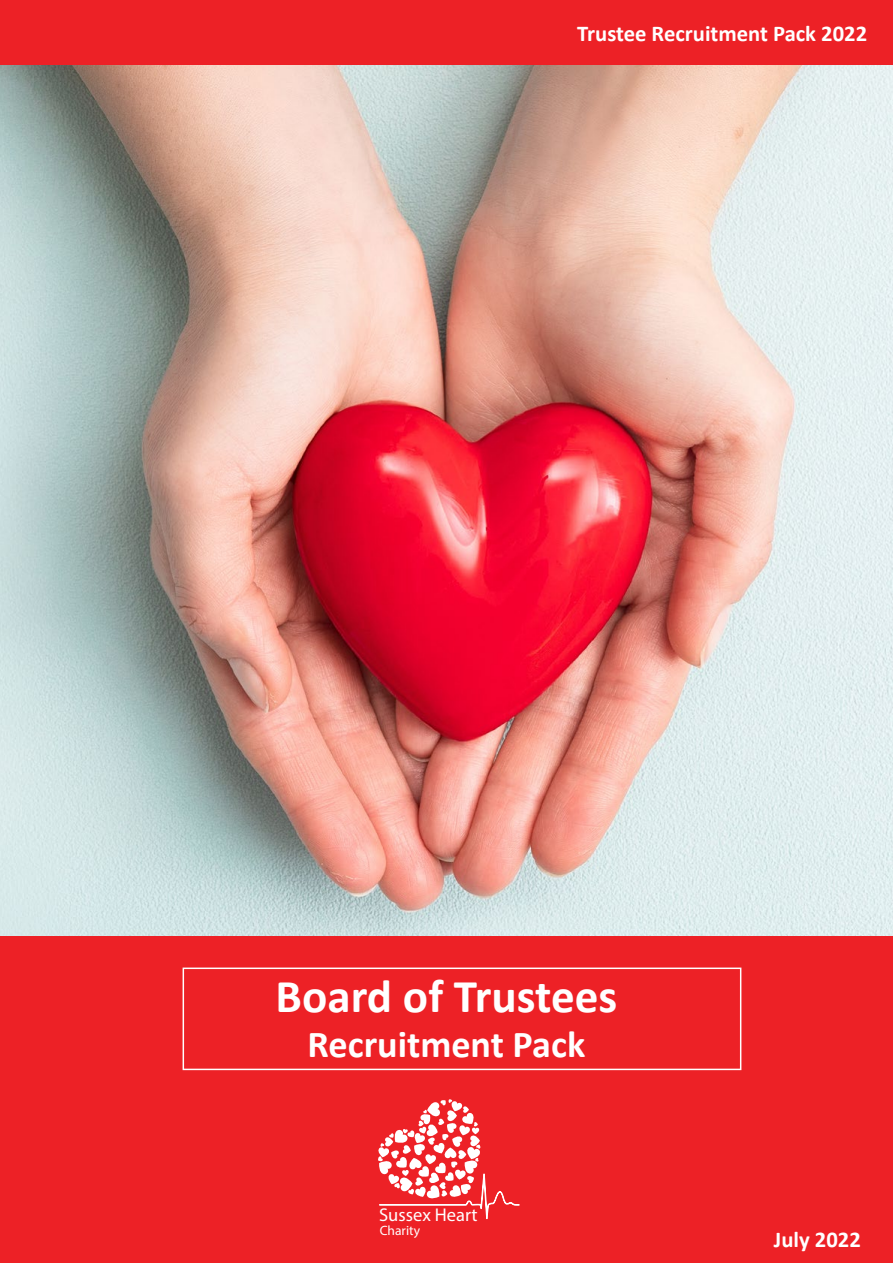
<style>
.page{position:relative;width:893px;height:1263px;background:#fff}
.page>*{position:absolute;margin:0;border:0;box-sizing:border-box;transform-origin:0 0}
.t1{font:700 47.25px "Calibri";color:#fff}
.t2{font:700 38.25px "Calibri";color:#fff}
.t3{font:700 22.65px "Calibri";color:#fff}
.t4{font:18.45px "Myriad Pro";color:#fff}
.t5{font:13.5px "Myriad Pro";color:#fff}
</style>
<div class="page">
<div style="left:0;top:0;width:893px;height:66px;background:#ed2126"></div>
<div style="left:0;top:935px;width:893px;height:328px;background:#ed2126"></div>
<div style="left:183px;top:967px;width:558px;height:103px;border:1px solid #fff"></div>
<img style="left:0;top:66px;width:893px;height:869px">
<svg style="left:378px;top:1099px;width:141px;height:120px"></svg>
<p class="t3" style="left:577px;top:18px;width:291px">Trustee Recruitment Pack 2022</p>
<h1 class="t1" style="left:276px;top:962px;width:343px">Board of Trustees</h1>
<h2 class="t2" style="left:308px;top:1017px;width:279px">Recruitment Pack</h2>
<p class="t4" style="left:379px;top:1204px;width:100px">Sussex Heart</p>
<p class="t5" style="left:380px;top:1222px;width:42px">Charity</p>
<p class="t3" style="left:774px;top:1223px;width:88px">July 2022</p>
</div>
